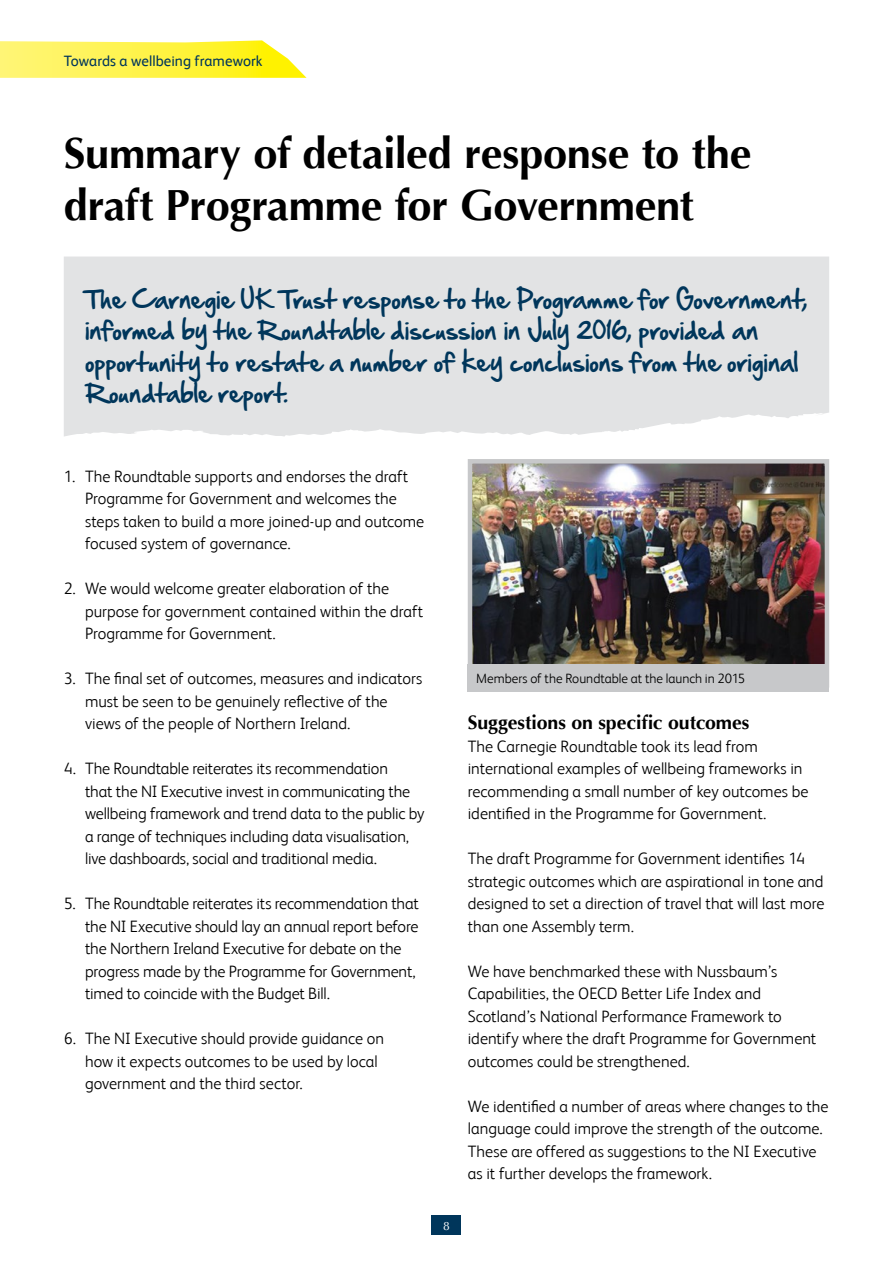
<style>
.page{position:relative;width:893px;height:1263px;background:#fff}
.page>*{position:absolute;margin:0;border:0;box-sizing:border-box;transform-origin:0 0}
.t1{font:700 43.5px/52.2px "Optima";letter-spacing:-.01em;color:#000}
.t2{font:22.5px/31.5px "Hand Of Sean";color:#00365b}
.t3{font:700 19.5px "Optima";letter-spacing:-.005em;color:#000}
.t4{font:300 16.5px/22.5px "FS Albert";color:#000}
.t5{font:15px "FS Albert";letter-spacing:.005em;color:#00365b}
.t6{font:300 13.5px "FS Albert";color:#000}
.t7{font:12px "Optima";color:#fff}
</style>
<div class="page">
<svg style="left:0;top:40px;width:307px;height:38px;background:#fff457"></svg>
<div style="left:432px;top:1215px;width:29px;height:20px;background:#00365b"></div>
<div style="left:64px;top:257px;width:765px;height:180px;background:#e2e3e4"></div>
<img style="left:473px;top:464px;width:351px;height:200px">
<div style="left:468px;top:459px;width:361px;height:228px;border:4px solid #c7c8ca"></div>
<div style="left:468px;top:664px;width:361px;height:27px;background:#c7c8ca"></div>
<p class="t5" style="left:64px;top:52px;width:200px">Towards a wellbeing framework</p>
<h1 class="t1" style="left:64px;top:127px;width:689px">Summary of detailed response to the draft Programme for Government</h1>
<h2 class="t2" style="left:85px;top:283px;width:724px">The Carnegie UK Trust response to the Programme for Government, informed by the Roundtable discussion in July 2016, provided an opportunity to restate a number of key conclusions from the original Roundtable report.</h2>
<p class="t4" style="left:85px;top:464px;width:341px;text-indent:-21px">1. The Roundtable supports and endorses the draft Programme for Government and welcomes the steps taken to build a more joined-up and outcome focused system of governance.</p>
<p class="t4" style="left:85px;top:577px;width:340px;text-indent:-21px">2. We would welcome greater elaboration of the purpose for government contained within the draft<br>Programme for Government.</p>
<p class="t4" style="left:85px;top:667px;width:339px;text-indent:-21px">3. The final set of outcomes, measures and indicators must be seen to be genuinely reflective of the views of the people of Northern Ireland.</p>
<p class="t4" style="left:85px;top:757px;width:341px;text-indent:-21px">4. The Roundtable reiterates its recommendation<br>that the NI Executive invest in communicating the wellbeing framework and trend data to the public by a range of techniques including data visualisation, live dashboards, social and traditional media.</p>
<p class="t4" style="left:85px;top:892px;width:335px;text-indent:-21px">5. The Roundtable reiterates its recommendation that the NI Executive should lay an annual report before the Northern Ireland Executive for debate on the progress made by the Programme for Government, timed to coincide with the Budget Bill.</p>
<p class="t4" style="left:85px;top:1027px;width:300px;text-indent:-21px">6. The NI Executive should provide guidance on how it expects outcomes to be used by local government and the third sector.</p>
<p class="t7" style="left:443px;top:1218px;width:8px">8</p>
<p class="t6" style="left:476px;top:670px;width:270px">Members of the Roundtable at the launch in 2015</p>
<p class="t3" style="left:468px;top:711px;width:283px">Suggestions on specific outcomes</p>
<p class="t4" style="left:468px;top:734px;width:342px">The Carnegie Roundtable took its lead from international examples of wellbeing frameworks in recommending a small number of key outcomes be identified in the Programme for Government.</p>
<p class="t4" style="left:468px;top:847px;width:358px">The draft Programme for Government identifies 14 strategic outcomes which are aspirational in tone and designed to set a direction of travel that will last more than one Assembly term.</p>
<p class="t4" style="left:468px;top:960px;width:350px">We have benchmarked these with Nussbaum’s Capabilities, the OECD Better Life Index and Scotland’s National Performance Framework to identify where the draft Programme for Government outcomes could be strengthened.</p>
<p class="t4" style="left:468px;top:1095px;width:362px">We identified a number of areas where changes to the language could improve the strength of the outcome.<br>These are offered as suggestions to the NI Executive as it further develops the framework.</p>
</div>
